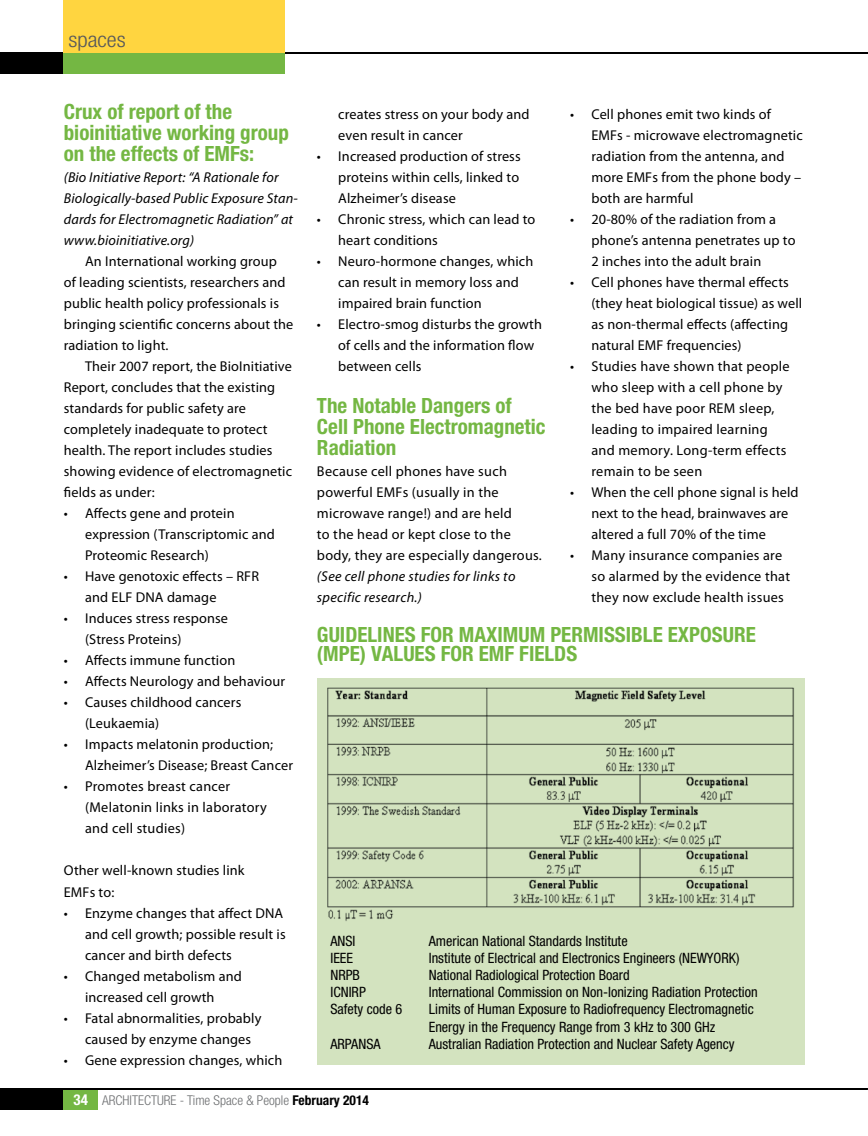
<style>
.page{position:relative;width:868px;height:1136px;background:#fff}
.page>*{position:absolute;margin:0;border:0;box-sizing:border-box;transform-origin:0 0}
.t1{font:700 condensed 21px/21px "Helvetica Neue";color:#74b743}
.t2{font:300 condensed 21px "Helvetica Neue";color:#58595b;scale:1.1 1}
.t3{font:14.25px/21px "Myriad Pro";letter-spacing:.01em;color:#000}
.t4{font:condensed 14.25px/17.1px "Helvetica Neue";color:#000}
.t5{font:italic 14.25px/21px "Myriad Pro";letter-spacing:.01em;color:#000}
.t6{font:300 condensed 13.5px "Helvetica Neue";color:#6d6f71}
.s1{font-weight:700;font-size:15px;color:#fff}
.s2{font-weight:700;color:#000}
</style>
<div class="page">
<svg style="left:0;top:52px;width:867px;height:1px"></svg>
<div style="left:0;top:53px;width:64px;height:21px;background:#000"></div>
<div style="left:64px;top:53px;width:221px;height:21px;background:#74b743"></div>
<div style="left:64px;top:0;width:221px;height:53px;background:#ffd540"></div>
<div style="left:0;top:1088px;width:64px;height:21px;background:#000"></div>
<div style="left:64px;top:1088px;width:34px;height:21px;background:#74b743"></div>
<svg style="left:64px;top:1088px;width:803px;height:1px"></svg>
<div style="left:317px;top:677px;width:487px;height:387px;background:#d3e3bf"></div>
<img style="left:327px;top:687px;width:467px;height:234px">
<h1 class="t2" style="left:68px;top:28px;width:54px">spaces</h1>
<h1 class="t1" style="left:64px;top:101px;width:226px">Crux of report of the bioinitiative working group on the effects of EMFs:</h1>
<p class="t5" style="left:64px;top:166px;width:235px">(Bio Initiative Report: “A Rationale for Biologically-based Public Exposure Stan&shy;dards for Electromagnetic Radiation” at www.bioinitiative.org)</p>
<p class="t3" style="left:64px;top:250px;width:231px;text-indent:21px">An International working group<br>of leading scientists, researchers and public health policy professionals is bringing scientific concerns about the radiation to light.</p>
<p class="t3" style="left:64px;top:355px;width:230px;text-indent:21px">Their 2007 report, the BioInitiative Report, concludes that the existing standards for public safety are completely inadequate to protect health. The report includes studies showing evidence of electromagnetic fields as under:</p>
<p class="t3" style="left:85px;top:502px;width:191px;text-indent:-21px">• Affects gene and protein expression (Transcriptomic and<br>Proteomic Research)</p>
<p class="t3" style="left:85px;top:565px;width:175px;text-indent:-21px">• Have genotoxic effects – RFR and ELF DNA damage</p>
<p class="t3" style="left:85px;top:607px;width:144px;text-indent:-21px">• Induces stress response (Stress Proteins)</p>
<p class="t3" style="left:64px;top:649px;width:173px">• Affects immune function</p>
<p class="t3" style="left:64px;top:670px;width:223px">• Affects Neurology and behaviour</p>
<p class="t3" style="left:85px;top:691px;width:158px;text-indent:-21px">• Causes childhood cancers (Leukaemia)</p>
<p class="t3" style="left:85px;top:733px;width:209px;text-indent:-21px">• Impacts melatonin production;<br>Alzheimer’s Disease; Breast Cancer</p>
<p class="t3" style="left:85px;top:775px;width:183px;text-indent:-21px">• Promotes breast cancer (Melatonin links in laboratory and cell studies)</p>
<p class="t3" style="left:64px;top:859px;width:182px">Other well-known studies link<br>EMFs to:</p>
<p class="t3" style="left:85px;top:901px;width:202px;text-indent:-21px">• Enzyme changes that affect DNA and cell growth; possible result is cancer and birth defects</p>
<p class="t3" style="left:64px;top:964px;width:179px;text-align:center">• Changed metabolism and increased cell growth</p>
<p class="t3" style="left:85px;top:1006px;width:178px;text-indent:-21px">• Fatal abnormalities, probably caused by enzyme changes</p>
<p class="t3" style="left:64px;top:1048px;width:220px">• Gene expression changes, which</p>
<p class="t3" style="left:591px;top:103px;width:213px;text-indent:-21px">• Cell phones emit two kinds of<br>EMFs - microwave electromagnetic radiation from the antenna, and more EMFs from the phone body – both are harmful</p>
<p class="t3" style="left:591px;top:208px;width:206px;text-indent:-21px">• 20-80% of the radiation from a phone’s antenna penetrates up to<br>2 inches into the adult brain</p>
<p class="t3" style="left:591px;top:271px;width:212px;text-indent:-21px">• Cell phones have thermal effects (they heat biological tissue) as well as non-thermal effects (affecting natural EMF frequencies)</p>
<p class="t3" style="left:591px;top:355px;width:200px;text-indent:-21px">• Studies have shown that people who sleep with a cell phone by the bed have poor REM sleep, leading to impaired learning and memory. Long-term effects remain to be seen</p>
<p class="t3" style="left:591px;top:481px;width:209px;text-indent:-21px">• When the cell phone signal is held next to the head, brainwaves are altered a full 70% of the time</p>
<p class="t3" style="left:591px;top:544px;width:200px;text-indent:-21px">• Many insurance companies are so alarmed by the evidence that they now exclude health issues</p>
<h1 class="t1" style="left:317px;top:624px;width:440px;line-height:19.5px">GUIDELINES FOR MAXIMUM PERMISSIBLE EXPOSURE (MPE) VALUES FOR EMF FIELDS</h1>
<p class="t3" style="left:338px;top:103px;width:193px">creates stress on your body and even result in cancer</p>
<p class="t3" style="left:338px;top:145px;width:184px;text-align:justify;text-indent:-21px">• Increased production of stress proteins within cells, linked to Alzheimer’s disease</p>
<p class="t3" style="left:338px;top:208px;width:198px;text-indent:-21px">• Chronic stress, which can lead to heart conditions</p>
<p class="t3" style="left:338px;top:250px;width:197px;text-indent:-21px">• Neuro-hormone changes, which can result in memory loss and impaired brain function</p>
<p class="t3" style="left:338px;top:314px;width:205px;text-indent:-21px">• Electro-smog disturbs the growth of cells and the information flow between cells</p>
<h1 class="t1" style="left:317px;top:395px;width:230px">The Notable Dangers of<br>Cell Phone Electromagnetic<br>Radiation</h1>
<p class="t3" style="left:317px;top:460px;width:226px">Because cell phones have such powerful EMFs (usually in the microwave range!) and are held<br>to the head or kept close to the body, they are especially dangerous.</p>
<p class="t5" style="left:317px;top:565px;width:200px">(See cell phone studies for links to specific research.)</p>
<p class="t4" style="left:330px;top:932px;width:27px">ANSI</p>
<p class="t4" style="left:428px;top:932px;width:200px">American National Standards Institute</p>
<p class="t4" style="left:330px;top:949px;width:24px">IEEE</p>
<p class="t4" style="left:428px;top:949px;width:312px">Institute of Electrical and Electronics Engineers (NEWYORK)</p>
<p class="t4" style="left:330px;top:966px;width:31px">NRPB</p>
<p class="t4" style="left:428px;top:966px;width:202px">National Radiological Protection Board</p>
<p class="t4" style="left:330px;top:983px;width:37px">ICNIRP</p>
<p class="t4" style="left:428px;top:983px;width:330px">International Commission on Non-Ionizing Radiation Protection</p>
<p class="t4" style="left:330px;top:1000px;width:73px">Safety code 6</p>
<p class="t4" style="left:428px;top:1000px;width:326px">Limits of Human Exposure to Radiofrequency Electromagnetic<br>Energy in the Frequency Range from 3 kHz to 300 GHz</p>
<p class="t4" style="left:330px;top:1034px;width:52px">ARPANSA</p>
<p class="t4" style="left:428px;top:1034px;width:307px">Australian Radiation Protection and Nuclear Safety Agency</p>
<p class="t6" style="left:74px;top:1092px;width:297px"><span class="s1">34</span> ARCHITECTURE - Time Space &amp; People <span class="s2">February 2014</span></p>
</div>
